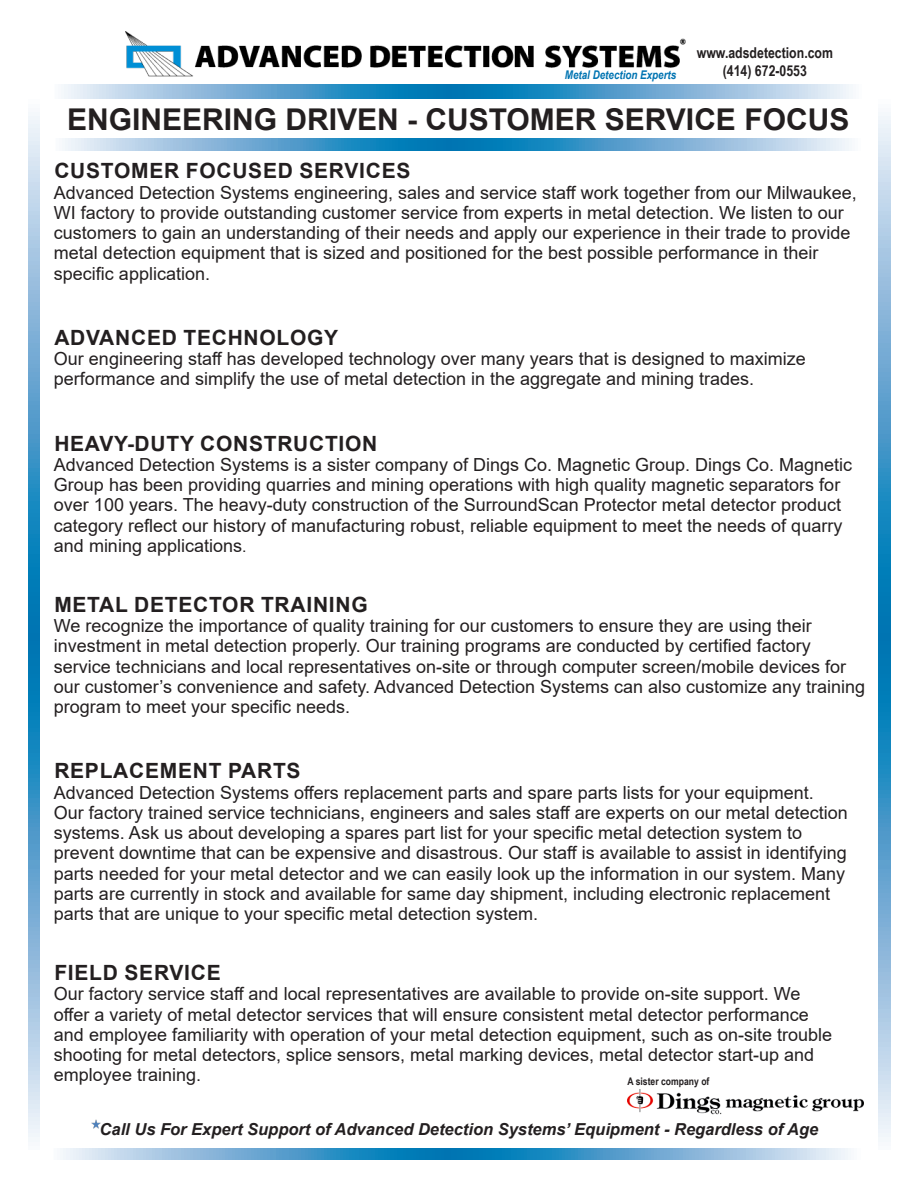
<style>
.page{position:relative;width:918px;height:1188px;background:#fff}
.page>*{position:absolute;margin:0;border:0;box-sizing:border-box;transform-origin:0 0}
.t1{font:700 30px "Arial";color:#231f20}
.headers{font:700 21px "Arial";letter-spacing:.035em;color:#231f20}
.headers-2{font:18px/20.2px "Arial";color:#231f20}
.t2{font:italic 700 16.5px "Arial";color:#231f20}
.t3{font:700 15px "Arial Narrow";color:#231f20}
.t4{font:italic 700 12px "Arial Narrow";color:#0074b2}
.t5{font:700 10.5px "Arial Narrow";color:#231f20}
.s1{font-size:15.75px}
</style>
<div class="page">
<img style="left:125px;top:32px;width:560px;height:44px">
<svg style="left:62px;top:138px;width:790px;height:12px;background:#6aabd3"></svg>
<svg style="left:28px;top:112px;width:12px;height:1030px;background:#6aabd3"></svg>
<svg style="left:879px;top:112px;width:11px;height:1030px;background:#6aabd3"></svg>
<svg style="left:61px;top:85px;width:792px;height:14px;background:#6aabd3"></svg>
<svg style="left:60px;top:1148px;width:791px;height:12px;background:#6aabd3"></svg>
<svg style="left:91px;top:1120px;width:10px;height:8px"></svg>
<img style="left:627px;top:1090px;width:236px;height:24px">
<p class="t3" style="left:697px;top:42px;width:138px">www.adsdetection.com</p>
<p class="t4" style="left:565px;top:66px;width:113px">Metal Detection Experts</p>
<p class="t3" style="left:723px;top:60px;width:86px">(414) 672-0553</p>
<p class="t1" style="left:67px;top:99px;width:784px">ENGINEERING DRIVEN - CUSTOMER SERVICE FOCUS</p>
<p class="headers" style="left:54px;top:156px;width:358px">CUSTOMER FOCUSED SERVICES</p>
<p class="headers-2" style="left:54px;top:182px;width:804px">Advanced Detection Systems engineering, sales and service staff work together from our Milwaukee, WI factory to provide outstanding customer service from experts in metal detection. We listen to our customers to gain an understanding of their needs and apply our experience in their trade to provide metal detection equipment that is sized and positioned for the best possible performance in their specific application.</p>
<p class="headers" style="left:54px;top:323px;width:285px">ADVANCED TECHNOLOGY</p>
<p class="headers-2" style="left:54px;top:348px;width:753px">Our engineering staff has developed technology over many years that is designed to maximize performance and simplify the use of metal detection in the aggregate and mining trades.</p>
<p class="headers" style="left:54px;top:428px;width:325px">HEAVY-DUTY CONSTRUCTION</p>
<p class="headers-2" style="left:54px;top:454px;width:800px">Advanced Detection Systems is a sister company of Dings Co. Magnetic Group. Dings Co. Magnetic Group has been providing quarries and mining operations with high quality magnetic separators for over 100 years. The heavy-duty construction of the SurroundScan Protector metal detector product category reflect our history of manufacturing robust, reliable equipment to meet the needs of quarry and mining applications<span class="s1">.</span></p>
<p class="headers" style="left:54px;top:590px;width:315px">METAL DETECTOR TRAINING</p>
<p class="headers-2" style="left:54px;top:615px;width:813px">We recognize the importance of quality training for our customers to ensure they are using their investment in metal detection properly. Our training programs are conducted by certified factory service technicians and local representatives on-site or through computer screen/mobile devices for our customer’s convenience and safety. Advanced Detection Systems can also customize any training program to meet your specific needs.</p>
<p class="headers" style="left:54px;top:756px;width:248px">REPLACEMENT PARTS</p>
<p class="headers-2" style="left:54px;top:782px;width:795px">Advanced Detection Systems offers replacement parts and spare parts lists for your equipment.<br>Our factory trained service technicians, engineers and sales staff are experts on our metal detection systems. Ask us about developing a spares part list for your specific metal detection system to prevent downtime that can be expensive and disastrous. Our staff is available to assist in identifying parts needed for your metal detector and we can easily look up the information in our system. Many parts are currently in stock and available for same day shipment, including electronic replacement parts that are unique to your specific metal detection system.</p>
<p class="headers" style="left:54px;top:958px;width:168px">FIELD SERVICE</p>
<p class="headers-2" style="left:54px;top:984px;width:780px">Our factory service staff and local representatives are available to provide on-site support. We offer a variety of metal detector services that will ensure consistent metal detector performance and employee familiarity with operation of your metal detection equipment, such as on-site trouble shooting for metal detectors, splice sensors, metal marking devices, metal detector start-up and employee training.</p>
<p class="t5" style="left:627px;top:1074px;width:83px">A sister company of</p>
<p class="t2" style="left:100px;top:1118px;width:720px">Call Us For Expert Support of Advanced Detection Systems’ Equipment - Regardless of Age</p>
</div>
